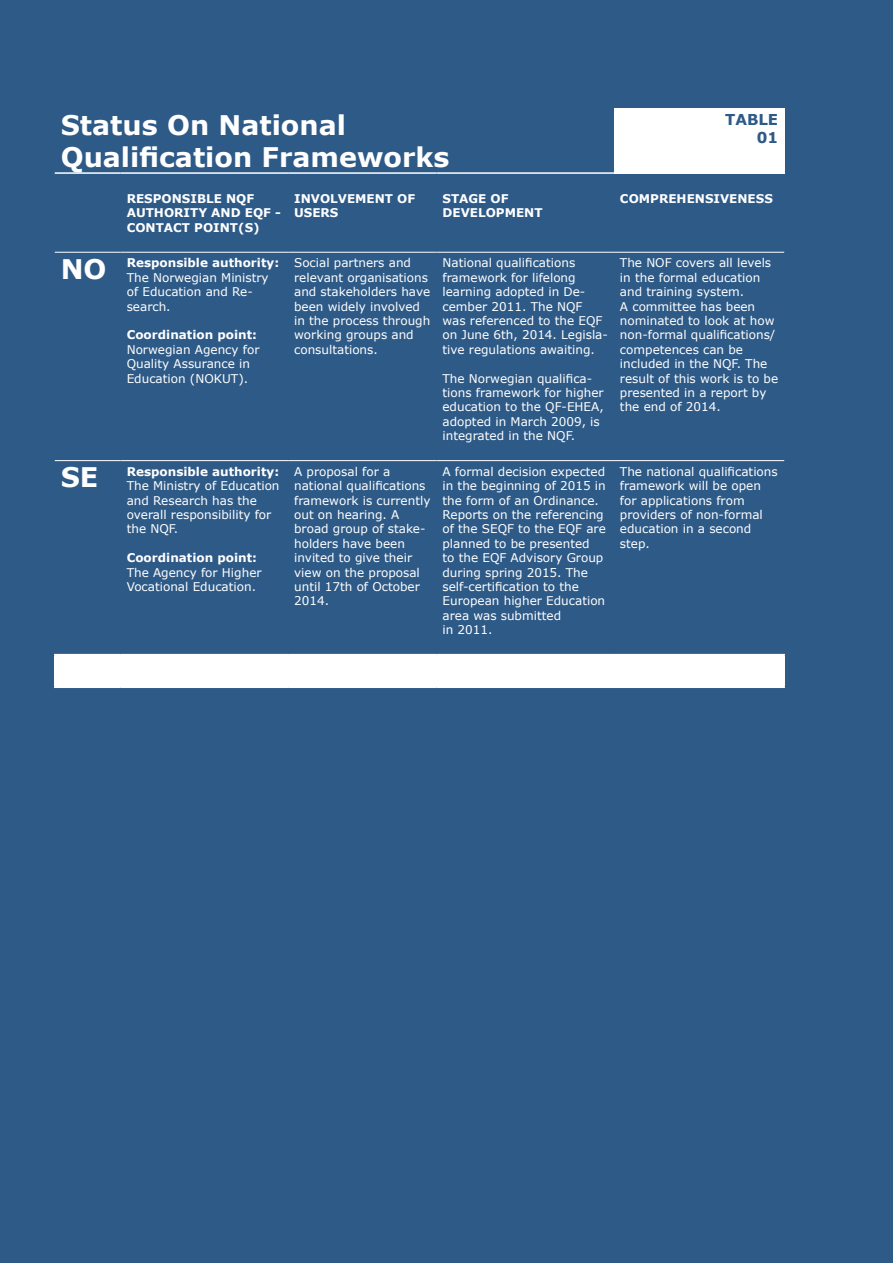
<style>
.page{position:relative;width:893px;height:1263px;background:#2e5a87}
.page>*{position:absolute;margin:0;border:0;box-sizing:border-box;transform-origin:0 0}
.t1{font:700 27px/32.4px "Verdana";color:#fff}
.t2{font:700 15px/18px "Verdana";color:#2e5a87;text-align:right}
.t3{font:12px/14.4px "Verdana";color:#fff}
.t4{font:700 12px/14.4px "Verdana";color:#fff}
</style>
<div class="page">
<div style="left:614px;top:108px;width:170px;height:65px;background:#fff"></div>
<div style="left:56px;top:655px;width:727px;height:31px;background:#fff"></div>
<hr style="left:55px;top:252px;width:66px;height:1px;background:#fff">
<hr style="left:121px;top:252px;width:167px;height:1px;background:#fff">
<hr style="left:288px;top:252px;width:148px;height:1px;background:#fff">
<hr style="left:436px;top:252px;width:178px;height:1px;background:#fff">
<hr style="left:614px;top:252px;width:170px;height:1px;background:#fff">
<hr style="left:55px;top:460px;width:66px;height:1px;background:#fff">
<hr style="left:121px;top:460px;width:167px;height:1px;background:#fff">
<hr style="left:288px;top:460px;width:148px;height:1px;background:#fff">
<hr style="left:436px;top:460px;width:178px;height:1px;background:#fff">
<hr style="left:614px;top:460px;width:170px;height:1px;background:#fff">
<hr style="left:55px;top:172px;width:66px;height:2px;background:#fff">
<hr style="left:121px;top:172px;width:167px;height:2px;background:#fff">
<hr style="left:288px;top:172px;width:148px;height:2px;background:#fff">
<hr style="left:436px;top:172px;width:178px;height:2px;background:#fff">
<hr style="left:614px;top:172px;width:170px;height:2px;background:#fff">
<hr style="left:54px;top:654px;width:67px;height:1px;background:#fff">
<hr style="left:54px;top:655px;width:2px;height:31px;background:#fff">
<hr style="left:121px;top:654px;width:167px;height:1px;background:#fff">
<hr style="left:288px;top:654px;width:148px;height:1px;background:#fff">
<hr style="left:436px;top:654px;width:178px;height:1px;background:#fff">
<hr style="left:614px;top:654px;width:171px;height:1px;background:#fff">
<hr style="left:783px;top:655px;width:2px;height:31px;background:#fff">
<hr style="left:54px;top:686px;width:67px;height:2px;background:#fff">
<hr style="left:121px;top:686px;width:167px;height:2px;background:#fff">
<hr style="left:288px;top:686px;width:148px;height:2px;background:#fff">
<hr style="left:436px;top:686px;width:178px;height:2px;background:#fff">
<hr style="left:614px;top:686px;width:171px;height:2px;background:#fff">
<h1 class="t1" style="left:61px;top:108px;width:390px">Status On National<br>Qualification Frameworks</h1>
<p class="t2" style="left:725px;top:111px;width:55px">TABLE<br>01</p>
<p class="t4" style="left:127px;top:191px;width:156px">RESPONSIBLE NQF<br>AUTHORITY AND EQF -<br>CONTACT POINT(S)</p>
<p class="t4" style="left:294px;top:191px;width:123px">INVOLVEMENT OF<br>USERS</p>
<p class="t4" style="left:442px;top:191px;width:102px">STAGE OF<br>DEVELOPMENT</p>
<p class="t4" style="left:620px;top:191px;width:154px">COMPREHENSIVENESS</p>
<h1 class="t1" style="left:61px;top:252px;width:47px">NO</h1>
<p class="t4" style="left:127px;top:256px;width:154px">Responsible authority:</p>
<p class="t3" style="left:294px;top:256px;width:138px">Social partners and relevant organisations and stakeholders have been widely involved in the process through working groups and consultations.</p>
<p class="t3" style="left:442px;top:256px;width:167px">National qualifications framework for lifelong learning adopted in De&shy;cember 2011. The NQF was referenced to the EQF on June 6th, 2014. Legisla&shy;tive regulations awaiting.</p>
<p class="t3" style="left:442px;top:371px;width:163px">The Norwegian qualifica&shy;tions framework for higher education to the QF-EHEA, adopted in March 2009, is integrated in the NQF.</p>
<p class="t3" style="left:620px;top:256px;width:160px">The NOF covers all levels in the formal education and training system.<br>A committee has been nominated to look at how non-formal qualifications/ competences can be included in the NQF. The result of this work is to be presented in a report by the end of 2014.</p>
<p class="t3" style="left:127px;top:270px;width:144px">The Norwegian Ministry of Education and Re&shy;search.</p>
<p class="t4" style="left:127px;top:328px;width:132px">Coordination point:</p>
<p class="t3" style="left:127px;top:342px;width:134px">Norwegian Agency for<br>Quality Assurance in<br>Education (NOKUT).</p>
<h1 class="t1" style="left:61px;top:461px;width:39px">SE</h1>
<p class="t4" style="left:127px;top:464px;width:154px">Responsible authority:</p>
<p class="t3" style="left:127px;top:478px;width:154px">The Ministry of Education and Research has the overall responsibility for the NQF.</p>
<p class="t4" style="left:127px;top:550px;width:132px">Coordination point:</p>
<p class="t3" style="left:127px;top:565px;width:136px">The Agency for Higher<br>Vocational Education.</p>
<p class="t3" style="left:294px;top:464px;width:138px">A proposal for a national qualifications framework is currently out on hearing. A broad group of stake&shy;holders have been invited to give their view on the proposal until 17th of October<br>2014.</p>
<p class="t3" style="left:442px;top:464px;width:165px">A formal decision expected in the beginning of 2015 in the form of an Ordinance.<br>Reports on the referencing of the SEQF to the EQF are planned to be presented<br>to the EQF Advisory Group during spring 2015. The self-certification to the<br>European higher Education area was submitted<br>in 2011.</p>
<p class="t3" style="left:620px;top:464px;width:159px">The national qualifications framework will be open for applications from providers of non-formal education in a second step.</p>
</div>
